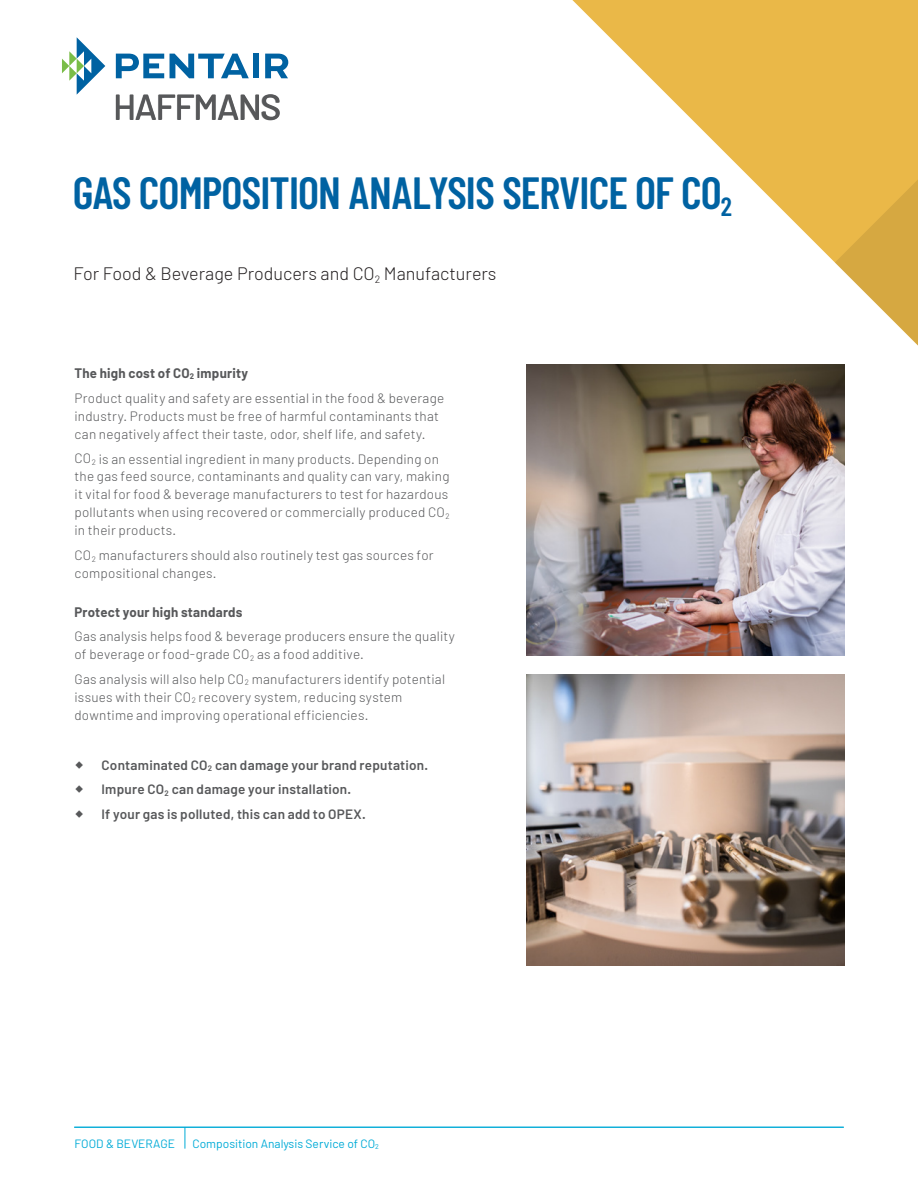
<style>
.page{position:relative;width:918px;height:1188px;background:#fff}
.page>*{position:absolute;margin:0;border:0;box-sizing:border-box;transform-origin:0 0}
.t1{font:600 45px "Barlow Condensed";letter-spacing:-.02em;color:#0062a2}
.t2{font:500 36px "Barlow";letter-spacing:-.05em;color:#57585a}
.t3{font:300 18px "Barlow";color:#231f20}
.t4{font:300 13.5px/18px "Barlow";letter-spacing:.015em;color:#57585a}
.t5{font:600 13.5px/24.8px "Barlow";letter-spacing:.02em;color:#57585a}
.t6{font:700 13.5px "Barlow";letter-spacing:.02em;color:#57585a}
.t7{font:12px "Barlow";color:#00abd7}
.s1{font-weight:700}
</style>
<div class="page">
<svg style="left:572px;top:0;width:346px;height:263px;fill:#eab848"></svg>
<svg style="left:185px;top:1128px;width:1px;height:21px"></svg>
<hr style="left:74px;top:1127px;width:770px;height:1px;background:#00abd7">
<svg style="left:116px;top:94px;width:164px;height:26px"></svg>
<svg style="left:62px;top:37px;width:43px;height:58px"></svg>
<svg style="left:116px;top:54px;width:48px;height:24px"></svg>
<svg style="left:170px;top:54px;width:79px;height:24px"></svg>
<div style="left:253px;top:54px;width:6px;height:24px;background:#0062a2"></div>
<svg style="left:265px;top:54px;width:23px;height:24px"></svg>
<img style="left:526px;top:364px;width:318px;height:292px">
<img style="left:526px;top:674px;width:318px;height:292px">
<svg style="left:835px;top:91px;width:83px;height:342px"></svg>
<h2 class="t2" style="left:113px;top:85px;width:169px">HAFFMANS</h2>
<h1 class="t1" style="left:73px;top:165px;width:661px">GAS COMPOSITION ANALYSIS SERVICE OF CO<sub>2</sub></h1>
<h3 class="t3" style="left:74px;top:263px;width:425px">For Food &amp; Beverage Producers and CO<sub>2</sub> Manufacturers</h3>
<p class="t4" style="left:75px;top:360px;width:371px;line-height:24.8px"><span class="s1">The high cost of CO</span><sub>2</sub> <span class="s1">impurity<br></span>Product quality and safety are essential in the food &amp; beverage</p>
<p class="t4" style="left:75px;top:407px;width:366px">industry. Products must be free of harmful contaminants that can negatively affect their taste, odor, shelf life, and safety.</p>
<p class="t4" style="left:75px;top:449px;width:377px">CO<sub>2</sub> is an essential ingredient in many products. Depending on the gas feed source, contaminants and quality can vary, making it vital for food &amp; beverage manufacturers to test for hazardous pollutants when using recovered or commercially produced CO<sub>2 </sub>in their products.</p>
<p class="t4" style="left:75px;top:546px;width:361px">CO<sub>2</sub> manufacturers should also routinely test gas sources for compositional changes.</p>
<p class="t6" style="left:75px;top:603px;width:170px">Protect your high standards</p>
<p class="t4" style="left:75px;top:627px;width:382px">Gas analysis helps food &amp; beverage producers ensure the quality of beverage or food-grade CO<sub>2</sub> as a food additive.</p>
<p class="t4" style="left:75px;top:670px;width:372px">Gas analysis will also help CO<sub>2</sub> manufacturers identify potential issues with their CO<sub>2</sub> recovery system, reducing system downtime and improving operational efficiencies.</p>
<p class="t5" style="left:102px;top:752px;width:328px">Contaminated CO<sub>2</sub> can damage your brand reputation.<br>Impure CO<sub>2</sub> can damage your installation.<br>If your gas is polluted, this can add to OPEX.</p>
<p class="t7" style="left:75px;top:1137px;width:102px">FOOD &amp; BEVERAGE</p>
<p class="t7" style="left:193px;top:1137px;width:188px">Composition Analysis Service of CO<sub>2</sub></p>
</div>
